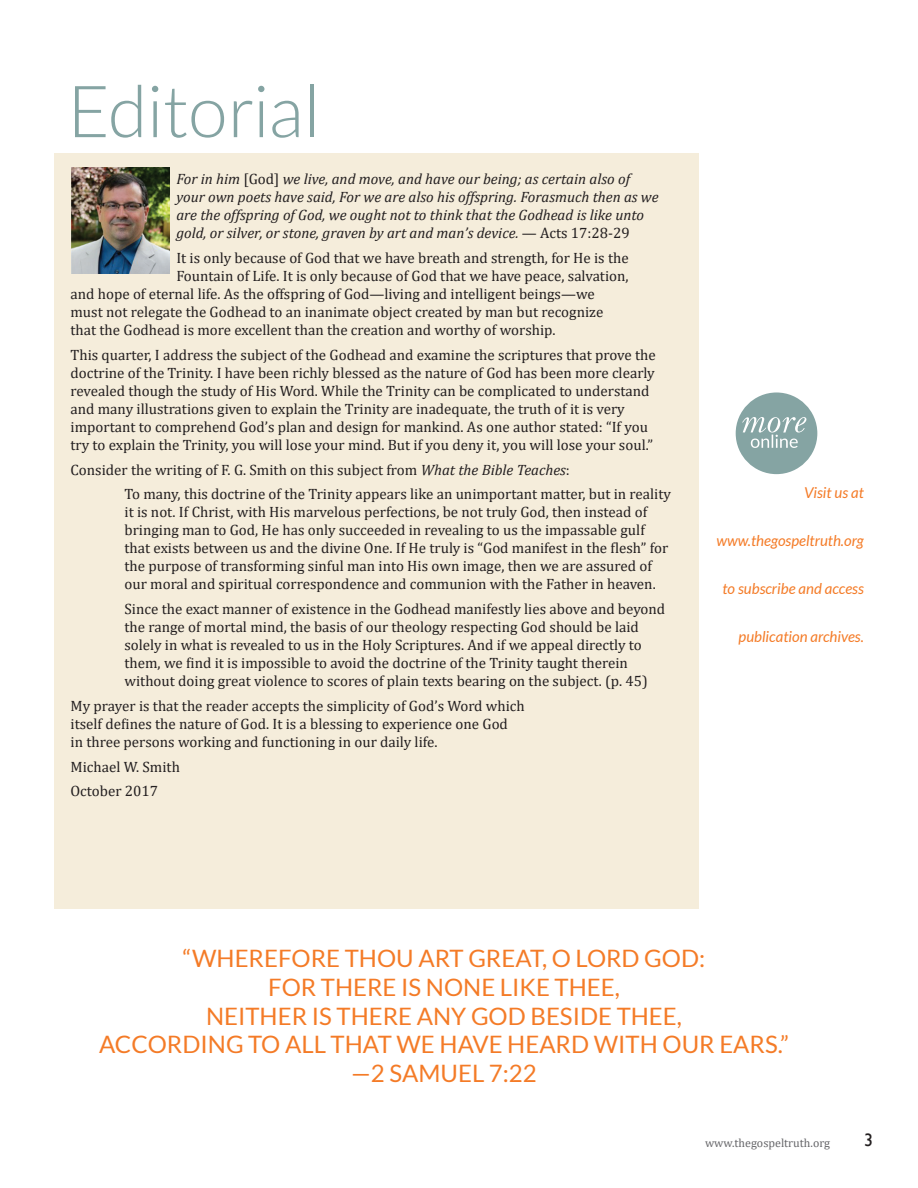
<style>
.page{position:relative;width:918px;height:1188px;background:#fff}
.page>*{position:absolute;margin:0;border:0;box-sizing:border-box;transform-origin:0 0}
.t1{font:300 72px "Lato";color:#85a4a3}
.t2{font:24px/28.8px "Lato";color:#f47b27;text-align:center}
.t3{font:18px "Gill Sans";color:#231f20}
.t4{font:15px/18px "Cambria";color:#231f20}
.t5{font:italic 15px/18px "Cambria";color:#231f20}
.t6{font:italic 15px "Lato";color:#f47b27}
.t7{font:12px "Cambria";color:#67676a}
.s1{font-style:normal}
.s2{font-style:italic}
</style>
<div class="page">
<div style="left:736px;top:392px;width:81px;height:82px;background:#85a4a3;border-radius:50%"></div>
<svg style="left:742px;top:417px;width:64px;height:31px"></svg>
<div style="left:54px;top:153px;width:644px;height:755px;background:#f5eddb"></div>
<img style="left:72px;top:168px;width:98px;height:105px">
<h1 class="t1" style="left:68px;top:61px;width:254px">Editorial</h1>
<p class="t5" style="left:176px;top:170px;width:484px">For in him <span class="s1">[God]</span> we live, and move, and have our being; as certain also of your own poets have said, For we are also his offspring. Forasmuch then as we are the offspring of God, we ought not to think that the Godhead is like unto gold, or silver, or stone, graven by art and man’s device. <span class="s1">— Acts 17:28-29</span></p>
<p class="t4" style="left:176px;top:249px;width:454px">It is only because of God that we have breath and strength, for He is the</p>
<p class="t4" style="left:176px;top:267px;width:454px">Fountain of Life. It is only because of God that we have peace, salvation,</p>
<p class="t4" style="left:71px;top:285px;width:526px">and hope of eternal life. As the offspring of God—living and intelligent beings—we</p>
<p class="t4" style="left:71px;top:303px;width:534px">must not relegate the Godhead to an inanimate object created by man but recognize</p>
<p class="t4" style="left:71px;top:321px;width:487px">that the Godhead is more excellent than the creation and worthy of worship.</p>
<p class="t4" style="left:71px;top:346px;width:587px">This quarter, I address the subject of the Godhead and examine the scriptures that prove the doctrine of the Trinity. I have been richly blessed as the nature of God has been more clearly revealed though the study of His Word. While the Trinity can be complicated to understand and many illustrations given to explain the Trinity are inadequate, the truth of it is very important to comprehend God’s plan and design for mankind. As one author stated: “If you try to explain the Trinity, you will lose your mind. But if you deny it, you will lose your soul.”</p>
<p class="t4" style="left:125px;top:457px;width:548px;line-height:24.8px;text-indent:-54px">Consider the writing of F. G. Smith on this subject from <span class="s2">What the Bible Teaches</span>:<br>To many, this doctrine of the Trinity appears like an unimportant matter, but in reality</p>
<p class="t4" style="left:125px;top:503px;width:545px">it is not. If Christ, with His marvelous perfections, be not truly God, then instead of bringing man to God, He has only succeeded in revealing to us the impassable gulf that exists between us and the divine One. If He truly is “God manifest in the flesh” for the purpose of transforming sinful man into His own image, then we are assured of our moral and spiritual correspondence and communion with the Father in heaven.</p>
<p class="t4" style="left:125px;top:600px;width:542px">Since the exact manner of existence in the Godhead manifestly lies above and beyond the range of mortal mind, the basis of our theology respecting God should be laid solely in what is revealed to us in the Holy Scriptures. And if we appeal directly to them, we find it is impossible to avoid the doctrine of the Trinity taught therein without doing great violence to scores of plain texts bearing on the subject. (p. 45)</p>
<p class="t4" style="left:71px;top:697px;width:456px">My prayer is that the reader accepts the simplicity of God’s Word which itself defines the nature of God. It is a blessing to experience one God<br>in three persons working and functioning in our daily life.</p>
<p class="t4" style="left:71px;top:754px;width:111px;line-height:24.8px">Michael W. Smith<br>October 2017</p>
<p class="t6" style="left:804px;top:484px;width:61px">Visit us at</p>
<p class="t6" style="left:717px;top:532px;width:149px">www.thegospeltruth.org</p>
<p class="t6" style="left:723px;top:580px;width:143px">to subscribe and access</p>
<p class="t6" style="left:739px;top:628px;width:127px">publication archives.</p>
<h2 class="t2" style="left:99px;top:944px;width:691px">“WHEREFORE THOU ART GREAT, O LORD GOD:<br>FOR THERE IS NONE LIKE THEE,<br>NEITHER IS THERE ANY GOD BESIDE THEE,<br>ACCORDING TO ALL THAT WE HAVE HEARD WITH OUR EARS.” —2 SAMUEL 7:22</h2>
<p class="t7" style="left:705px;top:1135px;width:127px">www.thegospeltruth.org</p>
<p class="t3" style="left:864px;top:1130px;width:10px">3</p>
</div>
